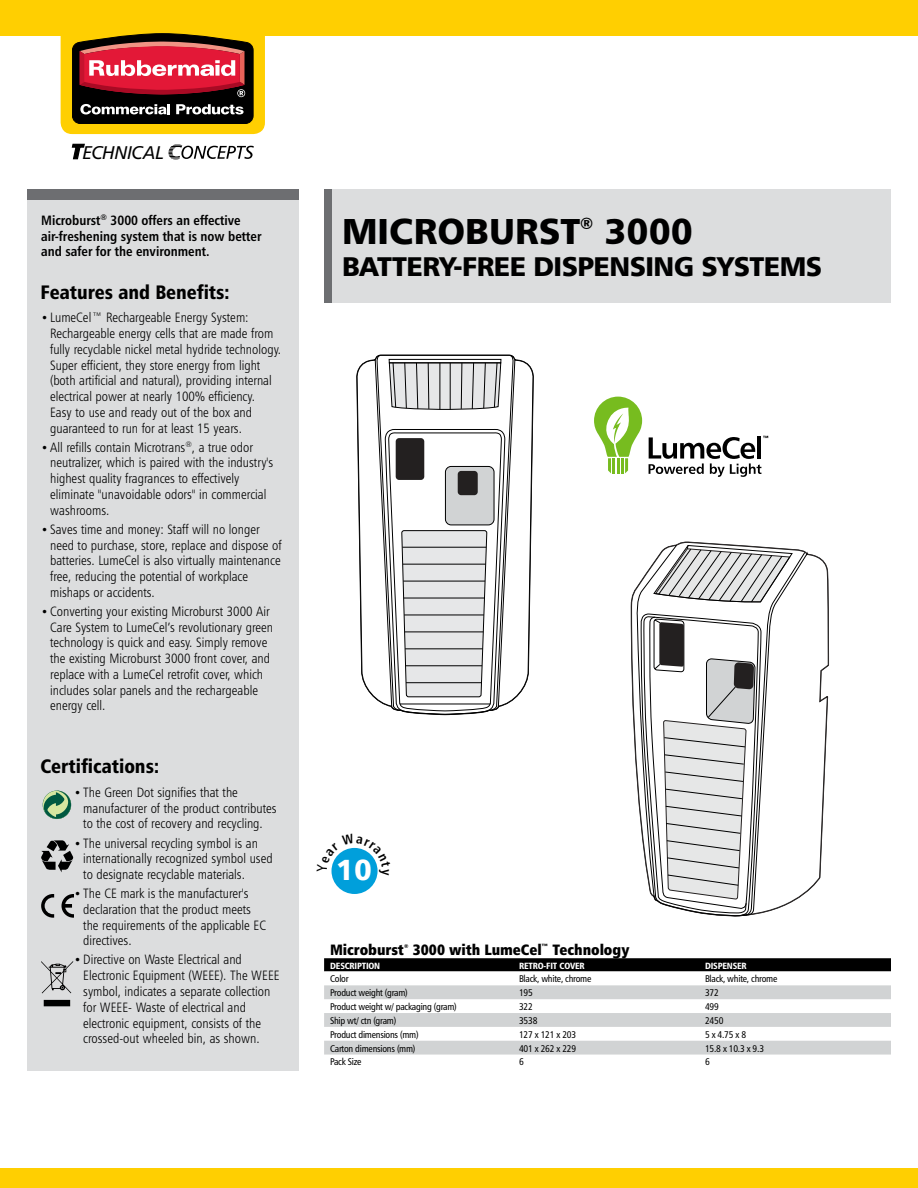
<style>
.page{position:relative;width:918px;height:1188px;background:#fff}
.page>*{position:absolute;margin:0;border:0;box-sizing:border-box;transform-origin:0 0}
.t1{font:36px "Humanist 777 BT Black B";color:#000}
.t2{font:29.1px "Humanist 777 BT Black B";color:#fff}
.t3{font:27px "Humanist 777 BT Black B";letter-spacing:-.02em;color:#000}
.t4{font:19.5px "Humanist 777 BT Black Condensed B";color:#000}
.t5{font:18.45px "Humanist 777 BT Italic B";letter-spacing:-.015em;color:#000}
.t6{font:15.75px "Humanist 777 BT Black B";color:#000}
.t7{font:15px "Humanist 777 BT Extra Black Cond B";letter-spacing:-.005em;color:#000}
.t8{font:13.5px/15.8px "Humanist 777 BT Light Condensed B";color:#000}
.t9{font:13.5px/15.8px "Humanist 777 BT Bold Condensed B";color:#000}
.t10{font:9.75px "Humanist 777 BT Roman Condensed B";letter-spacing:-.025em;color:#000}
.t11{font:9px "Humanist 777 BT Black Condensed B";letter-spacing:-.02em;color:#fff}
.t12{font:5.25px "Humanist 777 BT Extra Black Cond B";color:#000}
.s1{font-family:"Humanist 777 BT Bold Condensed B";font-size:12px}
</style>
<div class="page">
<div style="left:324px;top:189px;width:392px;height:113px;background:#6d6e71"></div>
<div style="left:333px;top:189px;width:558px;height:113px;background:#dcddde"></div>
<div style="left:27px;top:200px;width:272px;height:871px;background:#dcddde"></div>
<svg style="left:631px;top:542px;width:197px;height:350px"></svg>
<svg style="left:636px;top:545px;width:171px;height:372px"></svg>
<svg style="left:357px;top:354px;width:176px;height:345px"></svg>
<svg style="left:375px;top:355px;width:140px;height:361px"></svg>
<hr style="left:402px;top:547px;width:84px;height:1px;background:#000">
<hr style="left:403px;top:564px;width:83px;height:1px;background:#000">
<hr style="left:403px;top:581px;width:82px;height:1px;background:#000">
<hr style="left:404px;top:598px;width:80px;height:1px;background:#000">
<hr style="left:404px;top:615px;width:80px;height:1px;background:#000">
<hr style="left:405px;top:632px;width:78px;height:1px;background:#000">
<hr style="left:405px;top:649px;width:78px;height:1px;background:#000">
<hr style="left:406px;top:666px;width:76px;height:1px;background:#000">
<hr style="left:406px;top:682px;width:75px;height:1px;background:#000">
<svg style="left:324px;top:958px;width:567px;height:14px;background:#111"></svg>
<svg style="left:324px;top:985px;width:567px;height:70px"></svg>
<svg style="left:43px;top:791px;width:28px;height:28px"></svg>
<svg style="left:41px;top:840px;width:32px;height:32px"></svg>
<svg style="left:41px;top:961px;width:32px;height:45px"></svg>
<svg style="left:41px;top:894px;width:13px;height:24px"></svg>
<svg style="left:62px;top:894px;width:11px;height:24px"></svg>
<svg style="left:594px;top:397px;width:48px;height:77px"></svg>
<svg style="left:649px;top:436px;width:119px;height:41px"></svg>
<div style="left:332px;top:848px;width:46px;height:46px;background:#009fdb;border-radius:50%"></div>
<div style="left:0;top:0;width:918px;height:36px;background:#ffcf01"></div>
<div style="left:0;top:1168px;width:918px;height:20px;background:#ffcf01"></div>
<svg style="left:72px;top:143px;width:13px;height:17px"></svg>
<svg style="left:168px;top:145px;width:86px;height:15px"></svg>
<svg style="left:61px;top:33px;width:204px;height:101px;background:#9a552c"></svg>
<svg style="left:331px;top:847px;width:47px;height:28px"></svg>
<h3 class="t5" style="left:83px;top:141px;width:83px">ECHNICAL</h3>
<p class="t9" style="left:41px;top:212px;width:222px">Microburst<sup>®</sup> 3000 offers an effective air-freshening system that is now better and safer for the environment.</p>
<h3 class="t4" style="left:40px;top:279px;width:191px">Features and Benefits:</h3>
<p class="t8" style="left:50px;top:310px;width:233px;text-indent:-9px"><span class="s1">•</span> LumeCel™ Rechargeable Energy System:<br>Rechargeable energy cells that are made from fully recyclable nickel metal hydride technology.<br>Super efficient, they store energy from light (both artificial and natural), providing internal electrical power at nearly 100% efficiency.<br>Easy to use and ready out of the box and guaranteed to run for at least 15 years.</p>
<p class="t8" style="left:50px;top:439px;width:225px;text-indent:-9px"><span class="s1">•</span> All refills contain Microtrans<sup>®</sup>, a true odor neutralizer, which is paired with the industry's highest quality fragrances to effectively eliminate "unavoidable odors" in commercial washrooms.</p>
<p class="t8" style="left:50px;top:521px;width:233px;text-indent:-9px"><span class="s1">•</span> Saves time and money: Staff will no longer need to purchase, store, replace and dispose of batteries. LumeCel is also virtually maintenance free, reducing the potential of workplace mishaps or accidents.</p>
<p class="t8" style="left:50px;top:603px;width:225px;text-indent:-9px"><span class="s1">•</span> Converting your existing Microburst 3000 Air Care System to LumeCel’s revolutionary green technology is quick and easy. Simply remove the existing Microburst 3000 front cover, and replace with a LumeCel retrofit cover, which includes solar panels and the rechargeable energy cell.</p>
<h3 class="t4" style="left:40px;top:754px;width:120px">Certifications:</h3>
<p class="t8" style="left:83px;top:784px;width:195px;text-indent:-9px"><span class="s1">•</span> The Green Dot signifies that the manufacturer of the product contributes to the cost of recovery and recycling.</p>
<p class="t8" style="left:83px;top:835px;width:191px;text-indent:-9px"><span class="s1">•</span> The universal recycling symbol is an internationally recognized symbol used to designate recyclable materials.</p>
<p class="t8" style="left:83px;top:885px;width:184px;text-indent:-9px"><span class="s1">•</span> The CE mark is the manufacturer's declaration that the product meets the requirements of the applicable EC directives.</p>
<p class="t8" style="left:83px;top:952px;width:198px;text-indent:-9px"><span class="s1">•</span> Directive on Waste Electrical and Electronic Equipment (WEEE). The WEEE symbol, indicates a separate collection for WEEE- Waste of electrical and electronic equipment, consists of the crossed-out wheeled bin, as shown.</p>
<h1 class="t1" style="left:342px;top:208px;width:240px">MICROBURST</h1>
<p class="t6" style="left:580px;top:213px;width:15px">®</p>
<h1 class="t1" style="left:604px;top:208px;width:90px">3000</h1>
<h3 class="t3" style="left:342px;top:250px;width:481px">BATTERY-FREE DISPENSING SYSTEMS</h3>
<h2 class="t2" style="left:336px;top:851px;width:37px">10</h2>
<p class="t7" style="left:330px;top:940px;width:75px">Microburst</p>
<p class="t12" style="left:404px;top:943px;width:6px">®</p>
<p class="t7" style="left:413px;top:940px;width:218px">3000 with LumeCel<sup>™</sup> Technology</p>
<p class="t11" style="left:330px;top:960px;width:52px">DESCRIPTION</p>
<p class="t11" style="left:519px;top:960px;width:67px">RETRO-FIT COVER</p>
<p class="t11" style="left:705px;top:960px;width:43px">DISPENSER</p>
<p class="t10" style="left:330px;top:973px;width:20px">Color</p>
<p class="t10" style="left:519px;top:973px;width:74px">Black, white, chrome</p>
<p class="t10" style="left:705px;top:973px;width:74px">Black, white, chrome</p>
<p class="t10" style="left:330px;top:987px;width:79px">Product weight (gram)</p>
<p class="t10" style="left:519px;top:987px;width:15px">195</p>
<p class="t10" style="left:705px;top:987px;width:15px">372</p>
<p class="t10" style="left:330px;top:1001px;width:128px">Product weight w/ packaging (gram)</p>
<p class="t10" style="left:519px;top:1001px;width:15px">322</p>
<p class="t10" style="left:705px;top:1001px;width:15px">499</p>
<p class="t10" style="left:330px;top:1014px;width:68px">Ship wt/ ctn (gram)</p>
<p class="t10" style="left:519px;top:1014px;width:20px">3538</p>
<p class="t10" style="left:705px;top:1014px;width:20px">2450</p>
<p class="t10" style="left:330px;top:1028px;width:90px">Product dimensions (mm)</p>
<p class="t10" style="left:519px;top:1028px;width:59px">127 x 121 x 203</p>
<p class="t10" style="left:705px;top:1028px;width:43px">5 x 4.75 x 8</p>
<p class="t10" style="left:330px;top:1042px;width:87px">Carton dimensions (mm)</p>
<p class="t10" style="left:519px;top:1042px;width:59px">401 x 262 x 229</p>
<p class="t10" style="left:705px;top:1042px;width:61px">15.8 x 10.3 x 9.3</p>
<p class="t10" style="left:330px;top:1056px;width:33px">Pack Size</p>
<p class="t10" style="left:519px;top:1056px;width:6px">6</p>
<p class="t10" style="left:705px;top:1056px;width:6px">6</p>
</div>
